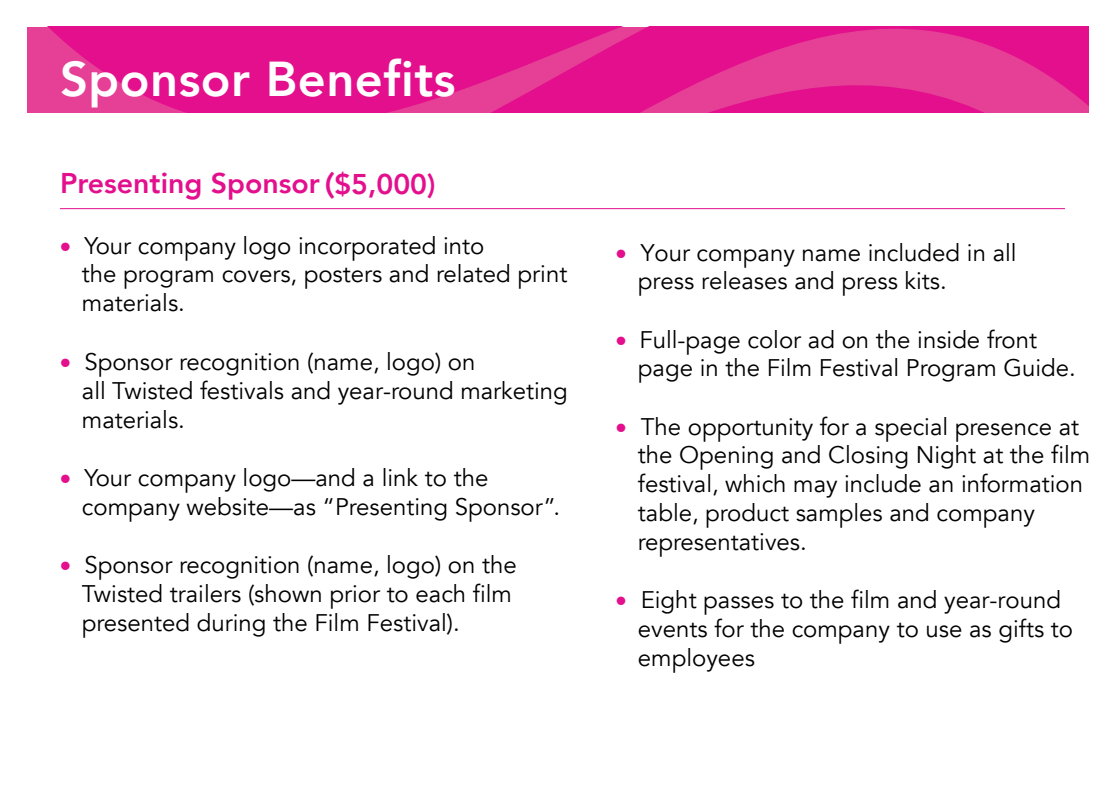
<style>
.page{position:relative;width:1116px;height:810px;background:#fff}
.page>*{position:absolute;margin:0;border:0;box-sizing:border-box;transform-origin:0 0}
.t1{font:800 48.9px "Avenir";letter-spacing:.01em;color:#fff}
.t2{font:800 28.5px "Avenir";color:#e30f8d}
.t3{font:24px/28.7px "Avenir";color:#000}
.s1{font-family:"Lab Grotesque";font-weight:700}
.s2{font-family:"Lab Grotesque";color:#e30f8d}
</style>
<div class="page">
<svg style="left:27px;top:27px;width:1062px;height:85px;background:#e32090"></svg>
<hr style="left:60px;top:208px;width:1005px;height:1px;background:#e30f8d">
<h1 class="t1" style="left:60px;top:41px;width:397px">Sponsor Benefits</h1>
<p class="t2" style="left:60px;top:161px;width:377px">Presenting Sponsor <span class="s1">(</span>$5,000)</p>
<p class="t3" style="left:82px;top:231px;width:487px;text-indent:-22px"><span class="s2">•</span> Your company logo incorporated into<br>the program covers, posters and related print materials.</p>
<p class="t3" style="left:82px;top:348px;width:487px;text-indent:-22px"><span class="s2">•</span> Sponsor recognition (name, logo) on<br>all Twisted festivals and year-round marketing materials.</p>
<p class="t3" style="left:82px;top:464px;width:480px;line-height:28.3px;text-indent:-22px"><span class="s2">•</span> Your company logo—and a link to the company website—as “Presenting Sponsor”.</p>
<p class="t3" style="left:82px;top:551px;width:436px;text-indent:-22px"><span class="s2">•</span> Sponsor recognition (name, logo) on the<br>Twisted trailers (shown prior to each film presented during the Film Festival).</p>
<p class="t3" style="left:638px;top:239px;width:380px;line-height:28.3px;text-indent:-23px"><span class="s2">•</span> Your company name included in all press releases and press kits.</p>
<p class="t3" style="left:638px;top:326px;width:439px;line-height:28.3px;text-indent:-23px"><span class="s2">•</span> Full-page color ad on the inside front page in the Film Festival Program Guide.</p>
<p class="t3" style="left:638px;top:413px;width:454px;text-indent:-23px"><span class="s2">•</span> The opportunity for a special presence at the Opening and Closing Night at the film festival, which may include an information table, product samples and company representatives.</p>
<p class="t3" style="left:638px;top:586px;width:437px;text-indent:-23px"><span class="s2">•</span> Eight passes to the film and year-round events for the company to use as gifts to employees</p>
</div>
